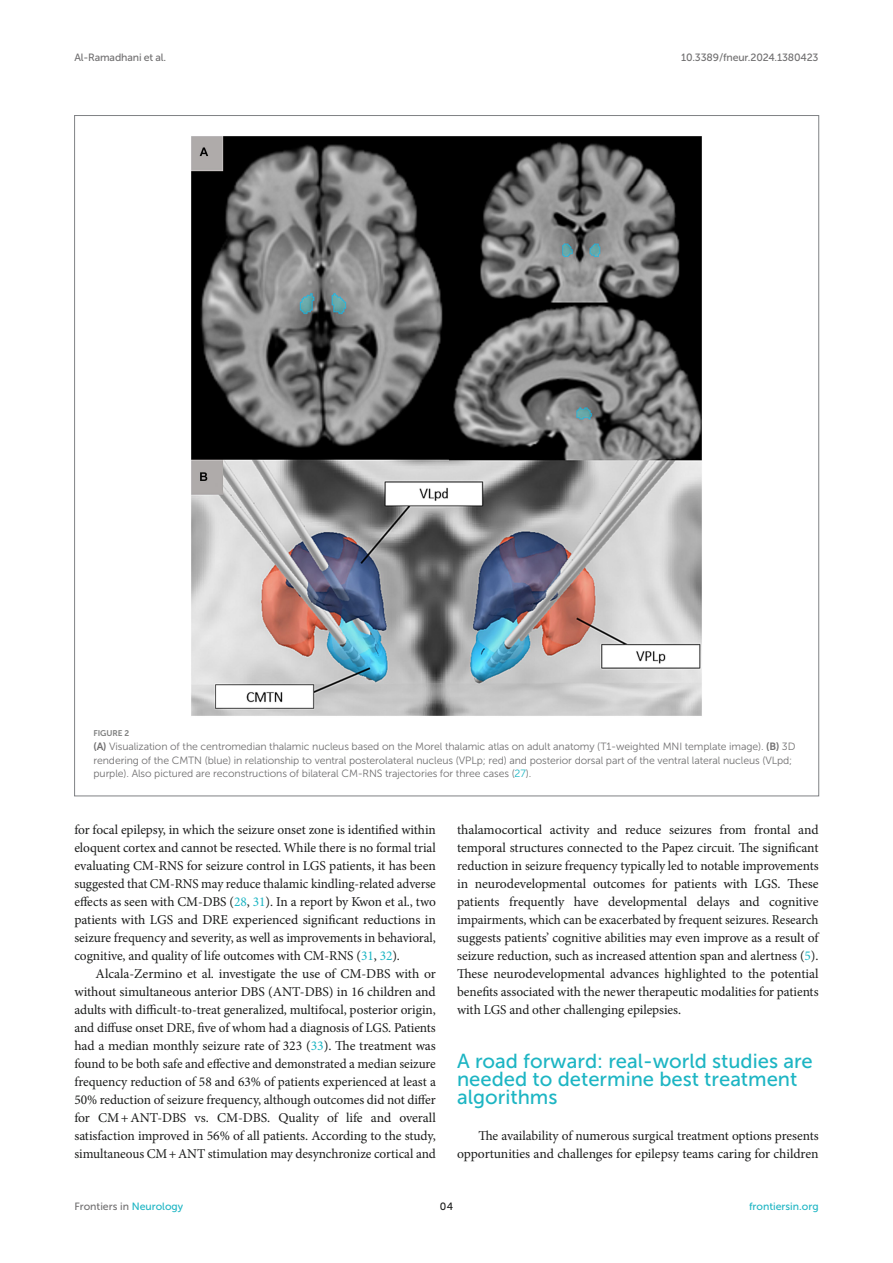
<style>
.page{position:relative;width:893px;height:1263px;background:#fff}
.page>*{position:absolute;margin:0;border:0;box-sizing:border-box;transform-origin:0 0}
.HEAD_1{font:20.25px/18px "Museo Sans 500";color:#1db5c3}
.TEXT{font:13.5px/18px "Minion Pro";letter-spacing:-.005em;color:#1b1c1b;text-align:justify}
.TEXT_FLUSH{font:13.5px/18px "Minion Pro";letter-spacing:-.005em;color:#1b1c1b;text-align:right}
.FIG_LEG{font:10.5px/13.5px "Museo Sans 300";letter-spacing:-.01em;color:#706f70}
.t1{font:10.5px "Museo Sans 500";letter-spacing:-.015em;color:#706f70}
.t2{font:10.5px "Museo Sans 500";color:#1db5c3}
.t3{font:10.5px "Museo Sans 500";color:#1b1c1b}
.FIG_HD{font:8.25px "Museo Sans 700";letter-spacing:-.01em;color:#7e7f7f}
.s1{font-family:"Museo Sans 700"}
.s2{color:#1db5c3}
</style>
<div class="page">
<img style="left:191px;top:136px;width:511px;height:580px">
<p class="t1" style="left:74px;top:51px;width:93px">Al-Ramadhani et al.</p>
<p class="t1" style="left:681px;top:51px;width:139px">10.3389/fneur.2024.1380423</p>
<p class="FIG_HD" style="left:94px;top:729px;width:37px">FIGURE 2</p>
<p class="FIG_LEG" style="left:94px;top:740px;width:703px"><span class="s1">(A)</span> Visualization of the centromedian thalamic nucleus based on the Morel thalamic atlas on adult anatomy (T1-weighted MNI template image). <span class="s1">(B)</span> 3D rendering of the CMTN (blue) in relationship to ventral posterolateral nucleus (VPLp; red) and posterior dorsal part of the ventral lateral nucleus (VLpd; purple). Also pictured are reconstructions of bilateral CM-RNS trajectories for three cases (<span class="s2">27</span>).</p>
<p class="TEXT" style="left:74px;top:821px;width:363px">for focal epilepsy, in which the seizure onset zone is identified within eloquent cortex and cannot be resected. While there is no formal trial evaluating CM-RNS for seizure control in LGS patients, it has been suggested that CM-RNS may reduce thalamic kindling-related adverse effects as seen with CM-DBS (<span class="s2">28</span>, <span class="s2">31</span>). In a report by Kwon et al., two patients with LGS and DRE experienced significant reductions in seizure frequency and severity, as well as improvements in behavioral, cognitive, and quality of life outcomes with CM-RNS (<span class="s2">31</span>, <span class="s2">32</span>).</p>
<p class="TEXT" style="left:74px;top:965px;width:363px;text-indent:21px">Alcala-Zermino et al. investigate the use of CM-DBS with or without simultaneous anterior DBS (ANT-DBS) in 16 children and adults with difficult-to-treat generalized, multifocal, posterior origin, and diffuse onset DRE, five of whom had a diagnosis of LGS. Patients had a median monthly seizure rate of 323 (<span class="s2">33</span>). The treatment was found to be both safe and effective and demonstrated a median seizure frequency reduction of 58 and 63% of patients experienced at least a 50% reduction of seizure frequency, although outcomes did not differ for CM+ANT-DBS vs. CM-DBS. Quality of life and overall satisfaction improved in 56% of all patients. According to the study, simultaneous CM+ANT stimulation may desynchronize cortical and</p>
<p class="TEXT" style="left:457px;top:821px;width:363px">thalamocortical activity and reduce seizures from frontal and temporal structures connected to the Papez circuit. The significant reduction in seizure frequency typically led to notable improvements in neurodevelopmental outcomes for patients with LGS. These patients frequently have developmental delays and cognitive impairments, which can be exacerbated by frequent seizures. Research suggests patients’ cognitive abilities may even improve as a result of seizure reduction, such as increased attention span and alertness (<span class="s2">5</span>).<br>These neurodevelopmental advances highlighted to the potential benefits associated with the newer therapeutic modalities for patients with LGS and other challenging epilepsies.</p>
<p class="HEAD_1" style="left:457px;top:1052px;width:357px">A road forward: real-world studies are needed to determine best treatment algorithms</p>
<p class="TEXT_FLUSH" style="left:457px;top:1127px;width:363px">The availability of numerous surgical treatment options presents opportunities and challenges for epilepsy teams caring for children</p>
<p class="t1" style="left:74px;top:1200px;width:110px">Frontiers in <span class="s2">Neurology</span></p>
<p class="t3" style="left:440px;top:1200px;width:15px">04</p>
<p class="t2" style="left:749px;top:1200px;width:71px">frontiersin.org</p>
</div>
